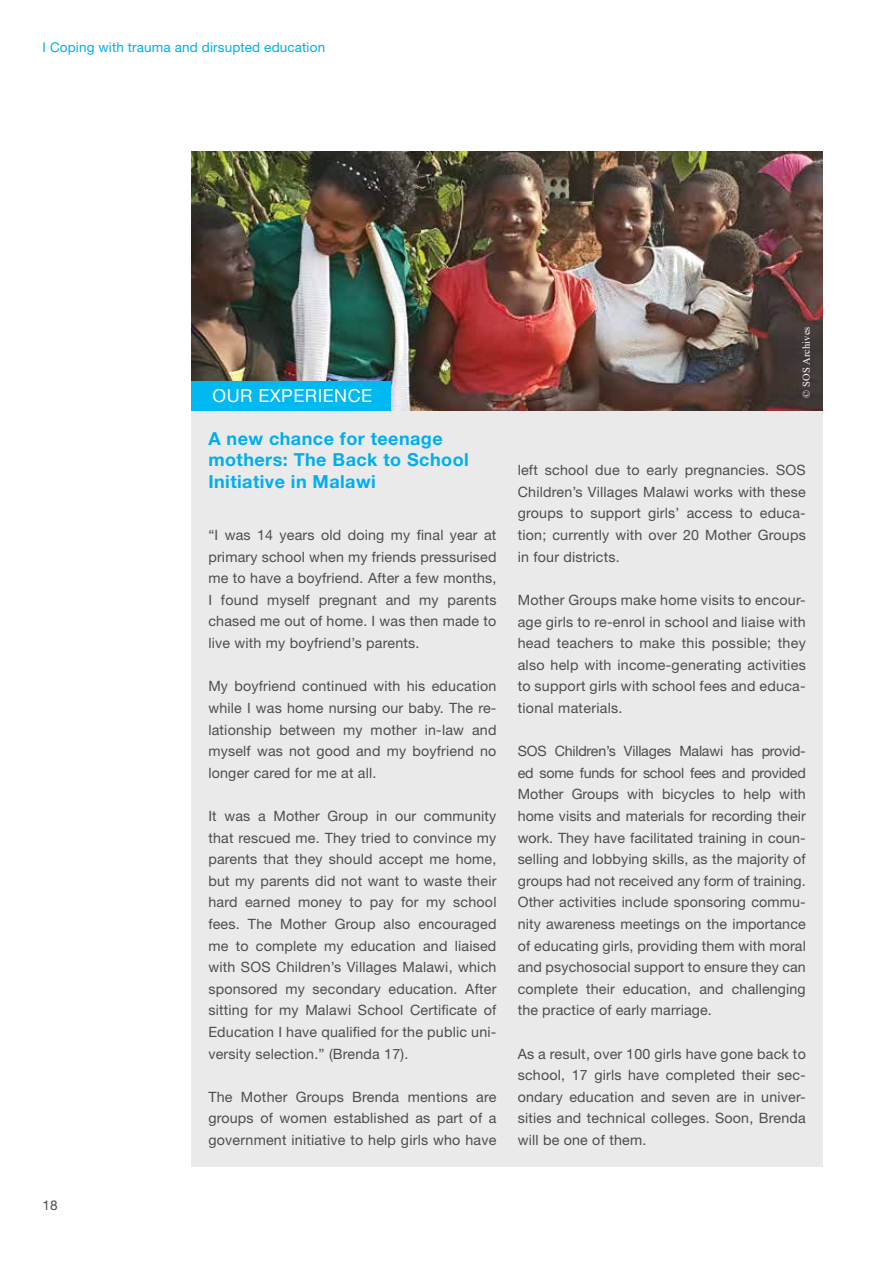
<style>
.page{position:relative;width:893px;height:1263px;background:#fff}
.page>*{position:absolute;margin:0;border:0;box-sizing:border-box;transform-origin:0 0}
.t1{font:700 18px/21.6px "Helvetica Neue LT Std";letter-spacing:.025em;color:#00aeef}
.t2{font:18px "Helvetica Neue LT Std";letter-spacing:.025em;color:#fff}
.t3{font:14.25px/21.6px "Helvetica Neue LT Std";letter-spacing:.015em;color:#4d4d4f;text-align:justify}
.t4{font:13.5px "Helvetica Neue LT Std";letter-spacing:.01em;color:#00aeef}
.t5{font:13.5px "Helvetica Neue LT Std";color:#4d4d4f}
.t6{font:10.5px "Times New Roman";letter-spacing:.01em;color:#fff}
</style>
<div class="page">
<div style="left:191px;top:410px;width:632px;height:756px;background:#eaeaeb"></div>
<img style="left:191px;top:151px;width:632px;height:259px">
<div style="left:191px;top:381px;width:200px;height:29px;background:#00b9f1"></div>
<p class="t4" style="left:43px;top:39px;width:284px">I Coping with trauma and dirsupted education</p>
<p class="t5" style="left:43px;top:1197px;width:17px">18</p>
<p class="t2" style="left:213px;top:385px;width:161px">OUR EXPERIENCE</p>
<p class="t1" style="left:208px;top:427px;width:262px">A new chance for teenage mothers: The Back to School<br>Initiative in Malawi</p>
<p class="t3" style="left:208px;top:524px;width:290px">“I was 14 years old doing my final year at primary school when my friends pressurised me to have a boyfriend. After a few months, I found myself pregnant and my parents chased me out of home. I was then made to live with my boyfriend’s parents.</p>
<p class="t3" style="left:208px;top:675px;width:290px">My boyfriend continued with his education while I was home nursing our baby. The re&shy;lationship between my mother in-law and myself was not good and my boyfriend no longer cared for me at all.</p>
<p class="t3" style="left:208px;top:805px;width:290px">It was a Mother Group in our community that rescued me. They tried to convince my parents that they should accept me home, but my parents did not want to waste their hard earned money to pay for my school fees. The Mother Group also encouraged me to complete my education and liaised with SOS Children’s Villages Malawi, which sponsored my secondary education. After sitting for my Malawi School Certificate of Education I have qualified for the public uni&shy;versity selection.” (Brenda 17).</p>
<p class="t3" style="left:208px;top:1086px;width:290px">The Mother Groups Brenda mentions are groups of women established as part of a government initiative to help girls who have</p>
<p class="t6" style="left:799px;top:398px;width:73px;rotate:-90deg">© SOS Archives</p>
<p class="t3" style="left:518px;top:459px;width:290px">left school due to early pregnancies. SOS Children’s Villages Malawi works with these groups to support girls’ access to educa&shy;tion; currently with over 20 Mother Groups in four districts.</p>
<p class="t3" style="left:518px;top:589px;width:290px">Mother Groups make home visits to encour&shy;age girls to re-enrol in school and liaise with head teachers to make this possible; they also help with income-generating activities to support girls with school fees and educa&shy;tional materials.</p>
<p class="t3" style="left:518px;top:740px;width:290px">SOS Children’s Villages Malawi has provid&shy;ed some funds for school fees and provided Mother Groups with bicycles to help with home visits and materials for recording their work. They have facilitated training in coun&shy;selling and lobbying skills, as the majority of groups had not received any form of training.<br>Other activities include sponsoring commu&shy;nity awareness meetings on the importance of educating girls, providing them with moral and psychosocial support to ensure they can complete their education, and challenging the practice of early marriage.</p>
<p class="t3" style="left:518px;top:1042px;width:290px">As a result, over 100 girls have gone back to school, 17 girls have completed their sec&shy;ondary education and seven are in univer&shy;sities and technical colleges. Soon, Brenda will be one of them.</p>
</div>
